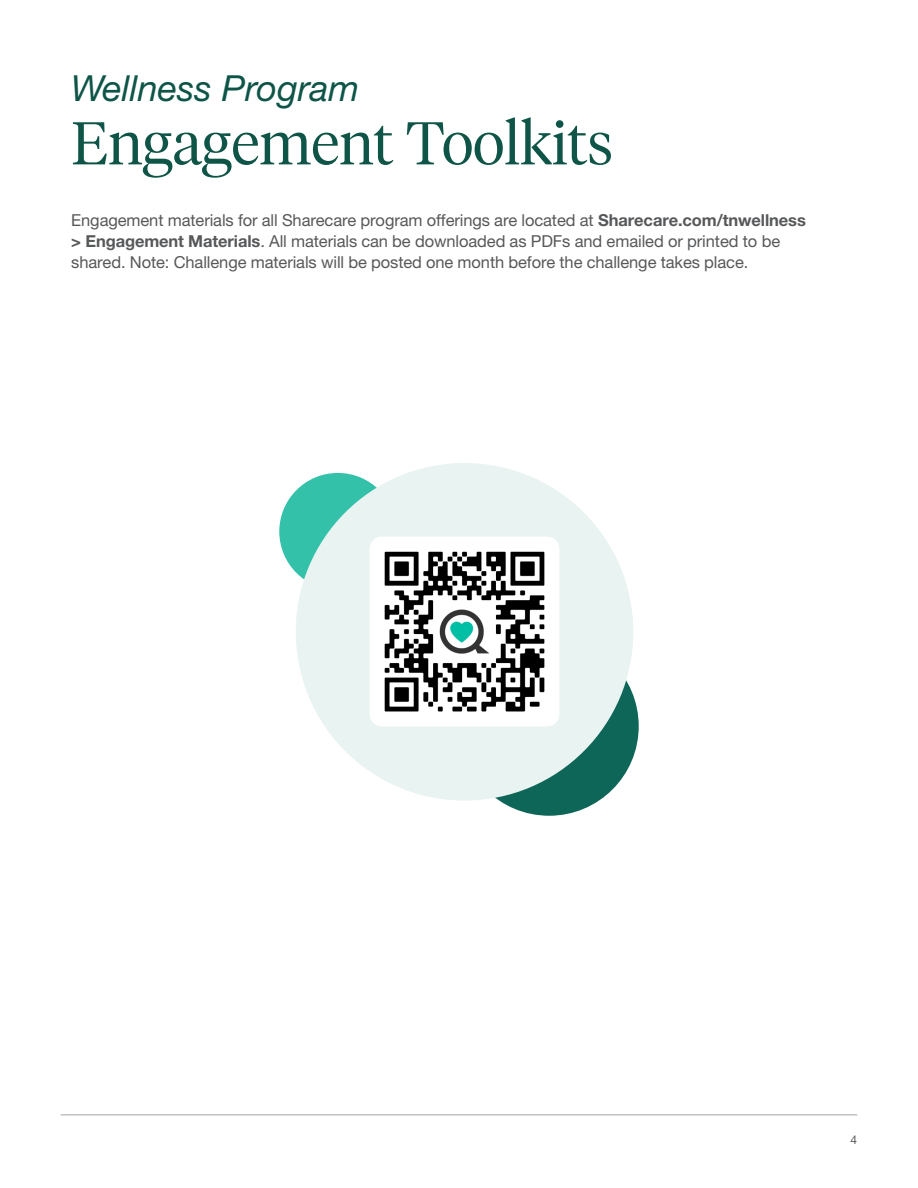
<style>
.page{position:relative;width:918px;height:1188px;background:#fff}
.page>*{position:absolute;margin:0;border:0;box-sizing:border-box;transform-origin:0 0}
.t1{font:300 60px "Tiempos Headline";color:#0e5547}
.t2{font:italic 36px "Helvetica Neue LT Pro";color:#0e5547}
.t3{font:16.5px/21px "Helvetica Neue LT Pro";letter-spacing:-.005em;color:#57585a}
.t4{font:12px "Helvetica Neue LT Pro";color:#57585a}
.s1{font-weight:700}
</style>
<div class="page">
<hr style="left:61px;top:1115px;width:796px;height:1px;background:#a4a2a3">
<div style="left:279px;top:473px;width:117px;height:117px;background:#33c2a9;border-radius:50%"></div>
<div style="left:460px;top:637px;width:179px;height:179px;background:#0d6658;border-radius:50%"></div>
<div style="left:296px;top:463px;width:337px;height:338px;background:#e9f3f1;border-radius:50%"></div>
<img style="left:370px;top:537px;width:189px;height:189px">
<p class="t2" style="left:71px;top:66px;width:289px">Wellness Program</p>
<p class="t1" style="left:71px;top:102px;width:543px">Engagement Toolkits</p>
<p class="t3" style="left:71px;top:210px;width:736px">Engagement materials for all Sharecare program offerings are located at <span class="s1">Sharecare.com/tnwellness &gt; Engagement Materials</span>. All materials can be downloaded as PDFs and emailed or printed to be shared. Note: Challenge materials will be posted one month before the challenge takes place.</p>
<p class="t4" style="left:851px;top:1132px;width:8px">4</p>
</div>
